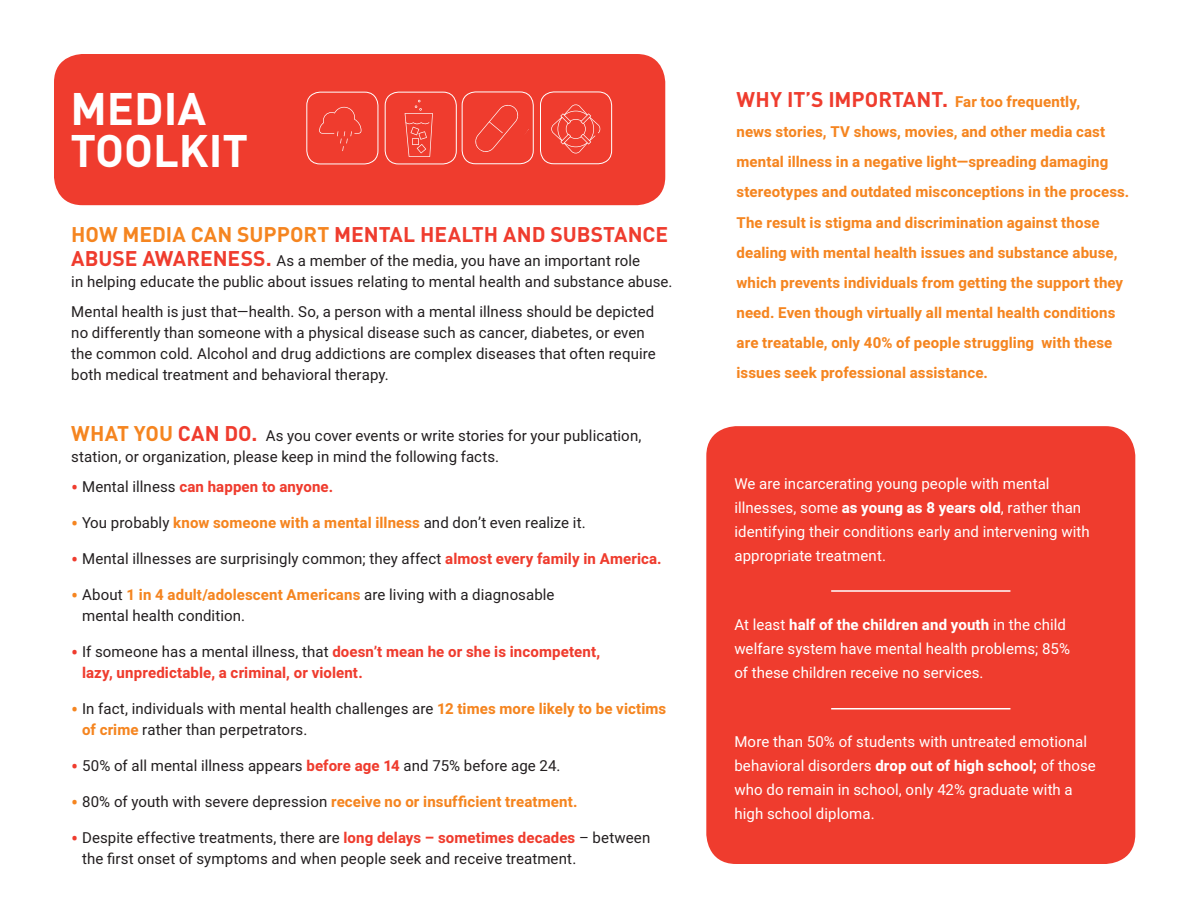
<style>
.page{position:relative;width:1188px;height:918px;background:#fff}
.page>*{position:absolute;margin:0;border:0;box-sizing:border-box;transform-origin:0 0}
.t1{font:700 45px/42px "DIN";color:#fff}
.t2{font:700 21px "DIN";letter-spacing:-.005em;color:#ef3c2e}
.t3{font:15px/21px "Heebo";letter-spacing:.005em;color:#231f20}
.t4{font:700 15px/30.2px "Heebo";letter-spacing:.01em;color:#f58520}
.t5{font:15px/24px "Heebo";letter-spacing:.005em;color:#fff}
.t6{font:700 15px/21px "Heebo";letter-spacing:.01em;color:#ef3c2e}
.s1{color:#f58520}
.s2{font-family:"DIN";font-weight:700;font-size:21px;color:#ef3c2e}
.s3{font-family:"DIN";font-weight:700;font-size:21px;color:#f58520}
.s4{font-weight:400;font-size:21px}
.s5{font-weight:400;color:#231f20}
.s6{font-size:21px;color:#f58520}
.s7{font-weight:700;color:#f58520}
.s8{font-size:21px;color:#ef3c2e}
.s9{font-weight:700;color:#ef3c2e}
.s10{font-family:"Heebo";font-size:15px;color:#f58520}
.s11{font-weight:700}
</style>
<div class="page">
<div style="left:706px;top:426px;width:429px;height:438px;background:#ef3c2e;border-radius:30px"></div>
<div style="left:54px;top:54px;width:611px;height:151px;background:#ef3c2e;border-radius:28px"></div>
<svg style="left:319px;top:107px;width:42px;height:44px"></svg>
<div style="left:306px;top:92px;width:72px;height:72px;border:1px solid #fff;border-radius:13px"></div>
<svg style="left:405px;top:100px;width:28px;height:57px"></svg>
<div style="left:385px;top:92px;width:72px;height:72px;border:1px solid #fff;border-radius:13px"></div>
<svg style="left:463px;top:91px;width:71px;height:74px"></svg>
<div style="left:462px;top:92px;width:72px;height:72px;border:1px solid #fff;border-radius:13px"></div>
<svg style="left:551px;top:104px;width:49px;height:49px"></svg>
<div style="left:540px;top:92px;width:72px;height:72px;border:1px solid #fff;border-radius:13px"></div>
<hr style="left:831px;top:590px;width:179px;height:2px;background:#fff">
<hr style="left:831px;top:708px;width:179px;height:2px;background:#fff">
<h1 class="t1" style="left:70px;top:86px;width:179px">MEDIA<br>TOOLKIT</h1>
<h2 class="t2" style="left:71px;top:221px;width:599px"><span class="s1">HOW MEDIA CAN SUPPORT</span> MENTAL HEALTH AND SUBSTANCE</h2>
<p class="t3" style="left:71px;top:251px;width:603px"><span class="s2">ABUSE AWARENESS.</span> As a member of the media, you have an important role<br>in helping educate the public about issues relating to mental health and substance abuse.</p>
<p class="t3" style="left:71px;top:302px;width:586px">Mental health is just that—health. So, a person with a mental illness should be depicted no differently than someone with a physical disease such as cancer, diabetes, or even the common cold. Alcohol and drug addictions are complex diseases that often require both medical treatment and behavioral therapy.</p>
<p class="t3" style="left:71px;top:425px;width:572px"><span class="s3">WHAT YOU</span> <span class="s2">CAN DO.</span> As you cover events or write stories for your publication, station, or organization, please keep in mind the following facts.</p>
<p class="t6" style="left:71px;top:476px;width:263px"><span class="s4">•</span> <span class="s5">Mental illness</span> can happen to anyone.</p>
<p class="t3" style="left:71px;top:512px;width:516px"><span class="s6">•</span> You probably <span class="s7">know someone with a mental illness</span> and don’t even realize it.</p>
<p class="t3" style="left:71px;top:548px;width:592px"><span class="s8">•</span> Mental illnesses are surprisingly common; they affect <span class="s9">almost every family in America.</span></p>
<p class="t3" style="left:82px;top:584px;width:474px;text-indent:-11px"><span class="s6">•</span> About <span class="s7">1 in 4 adult/adolescent Americans</span> are living with a diagnosable mental health condition.</p>
<p class="t6" style="left:82px;top:641px;width:520px;text-indent:-11px"><span class="s4">•</span> <span class="s5">If someone has a mental illness, that</span> doesn’t mean he or she is incompetent, lazy, unpredictable, a criminal, or violent.</p>
<p class="t3" style="left:82px;top:698px;width:586px;text-indent:-11px"><span class="s6">•</span> In fact, individuals with mental health challenges are <span class="s7">12 times more likely to be victims of crime</span> rather than perpetrators.</p>
<p class="t3" style="left:71px;top:755px;width:491px"><span class="s8">•</span> 50% of all mental illness appears <span class="s9">before age 14</span> and 75% before age 24.</p>
<p class="t4" style="left:71px;top:787px;width:508px"><span class="s4">•</span> <span class="s5">80% of youth with severe depression</span> receive no or insufficient treatment.</p>
<p class="t3" style="left:82px;top:827px;width:570px;text-indent:-11px"><span class="s8">•</span> Despite effective treatments, there are <span class="s9">long delays – sometimes decades</span> – between the first onset of symptoms and when people seek and receive treatment.</p>
<h2 class="t2" style="left:737px;top:86px;width:345px">WHY IT’S IMPORTANT. <span class="s10">Far too frequently,</span></h2>
<p class="t4" style="left:737px;top:117px;width:394px">news stories, TV shows, movies, and other media cast mental illness in a negative light—spreading damaging stereotypes and outdated misconceptions in the process.<br>The result is stigma and discrimination against those dealing with mental health issues and substance abuse, which prevents individuals from getting the support they need. Even though virtually all mental health conditions are treatable, only 40% of people struggling with these issues seek professional assistance.</p>
<p class="t5" style="left:734px;top:472px;width:357px">We are incarcerating young people with mental illnesses, some <span class="s11">as young as 8 years old</span>, rather than identifying their conditions early and intervening with appropriate treatment.</p>
<p class="t5" style="left:734px;top:613px;width:337px">At least <span class="s11">half of the children and youth</span> in the child welfare system have mental health problems; 85% of these children receive no services.</p>
<p class="t5" style="left:734px;top:730px;width:363px">More than 50% of students with untreated emotional behavioral disorders <span class="s11">drop out of high school;</span> of those who do remain in school, only 42% graduate with a high school diploma.</p>
</div>
